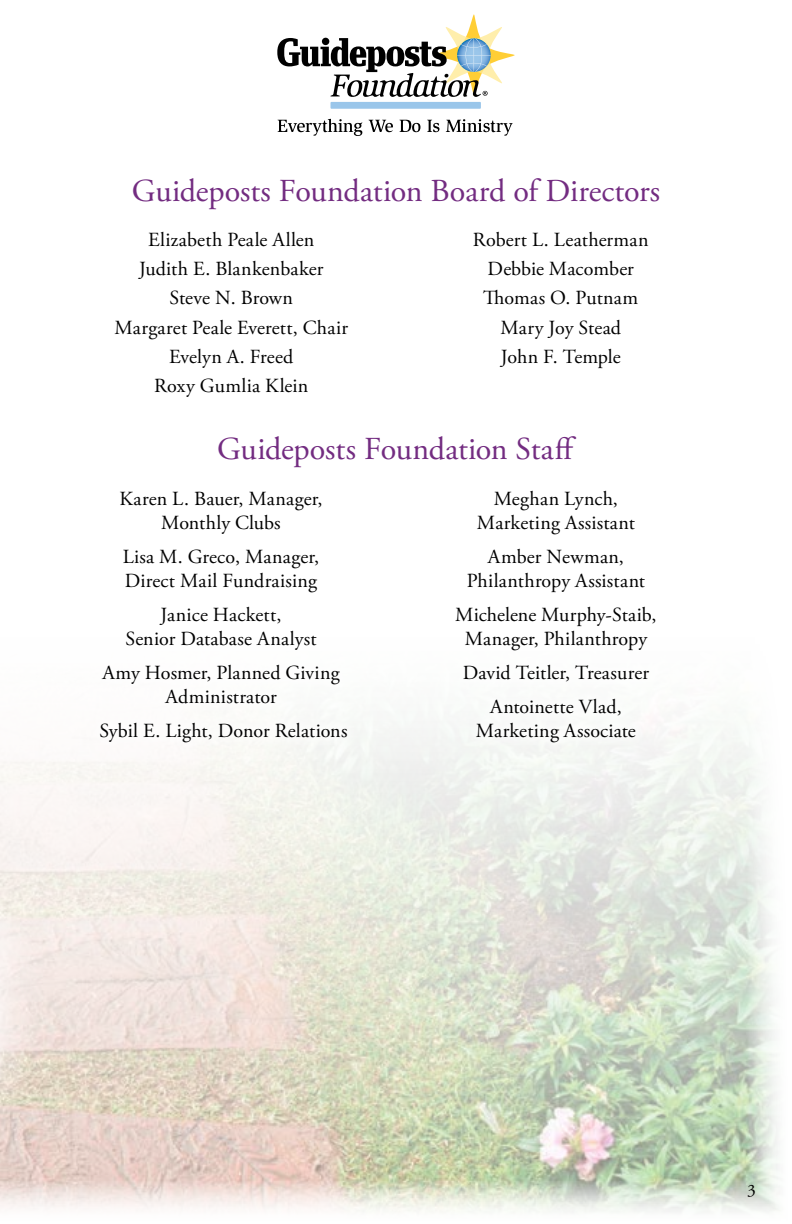
<style>
.page{position:relative;width:792px;height:1224px;background:#fff}
.page>*{position:absolute;margin:0;border:0;box-sizing:border-box;transform-origin:0 0}
.t1{font:32px "Adobe Garamond Pro";letter-spacing:-.005em;color:#732c81}
.t2{font:20px/29.2px "Adobe Garamond Pro";letter-spacing:.01em;color:#000;text-align:center}
.t3{font:17.4px "Adobe Garamond Pro";color:#000}
</style>
<div class="page">
<img style="left:0;top:728px;width:779px;height:484px">
<div style="left:331px;top:102px;width:150px;height:7px;background:#9ac6ea"></div>
<svg style="left:278px;top:119px;width:84px;height:17px"></svg>
<svg style="left:369px;top:120px;width:24px;height:12px"></svg>
<svg style="left:400px;top:120px;width:20px;height:12px"></svg>
<svg style="left:427px;top:120px;width:12px;height:12px"></svg>
<svg style="left:446px;top:119px;width:67px;height:17px"></svg>
<svg style="left:277px;top:14px;width:238px;height:83px"></svg>
<svg style="left:478px;top:990px;width:36px;height:36px"></svg>
<div style="left:540px;top:927px;width:36px;height:36px;background:#e0dbd7;border-radius:50%"></div>
<div style="left:0;top:796px;width:49px;height:403px;background:#fff;opacity:.75"></div>
<div style="left:88px;top:478px;width:580px;height:276px;background:#fff"></div>
<h1 class="t1" style="left:132px;top:172px;width:530px">Guideposts Foundation Board of Directors</h1>
<p class="t2" style="left:115px;top:226px;width:235px">Elizabeth Peale Allen<br>Judith E. Blankenbaker<br>Steve N. Brown<br>Margaret Peale Everett, Chair<br>Evelyn A. Freed<br>Roxy Gumlia Klein</p>
<p class="t2" style="left:473px;top:226px;width:177px">Robert L. Leatherman<br>Debbie Macomber<br>Thomas O. Putnam<br>Mary Joy Stead<br>John F. Temple</p>
<h1 class="t1" style="left:217px;top:430px;width:361px">Guideposts Foundation Staff</h1>
<p class="t2" style="left:119px;top:487px;width:205px;line-height:24px">Karen L. Bauer, Manager,<br>Monthly Clubs</p>
<p class="t2" style="left:123px;top:545px;width:198px;line-height:24px;text-align:left">Lisa M. Greco, Manager,<br>Direct Mail Fundraising</p>
<p class="t2" style="left:125px;top:603px;width:193px;line-height:24px">Janice Hackett,<br>Senior Database Analyst</p>
<p class="t2" style="left:102px;top:661px;width:239px;line-height:24px">Amy Hosmer, Planned Giving<br>Administrator</p>
<p class="t2" style="left:100px;top:717px;width:249px">Sybil E. Light, Donor Relations</p>
<p class="t2" style="left:477px;top:487px;width:159px;line-height:24px">Meghan Lynch,<br>Marketing Assistant</p>
<p class="t2" style="left:467px;top:545px;width:180px;line-height:24px">Amber Newman,<br>Philanthropy Assistant</p>
<p class="t2" style="left:455px;top:603px;width:203px;line-height:24px">Michelene Murphy-Staib,<br>Manager, Philanthropy</p>
<p class="t2" style="left:463px;top:656px;width:188px;line-height:34px">David Teitler, Treasurer<br>Antoinette Vlad,</p>
<p class="t2" style="left:476px;top:717px;width:162px">Marketing Associate</p>
<p class="t3" style="left:747px;top:1180px;width:10px">3</p>
</div>
